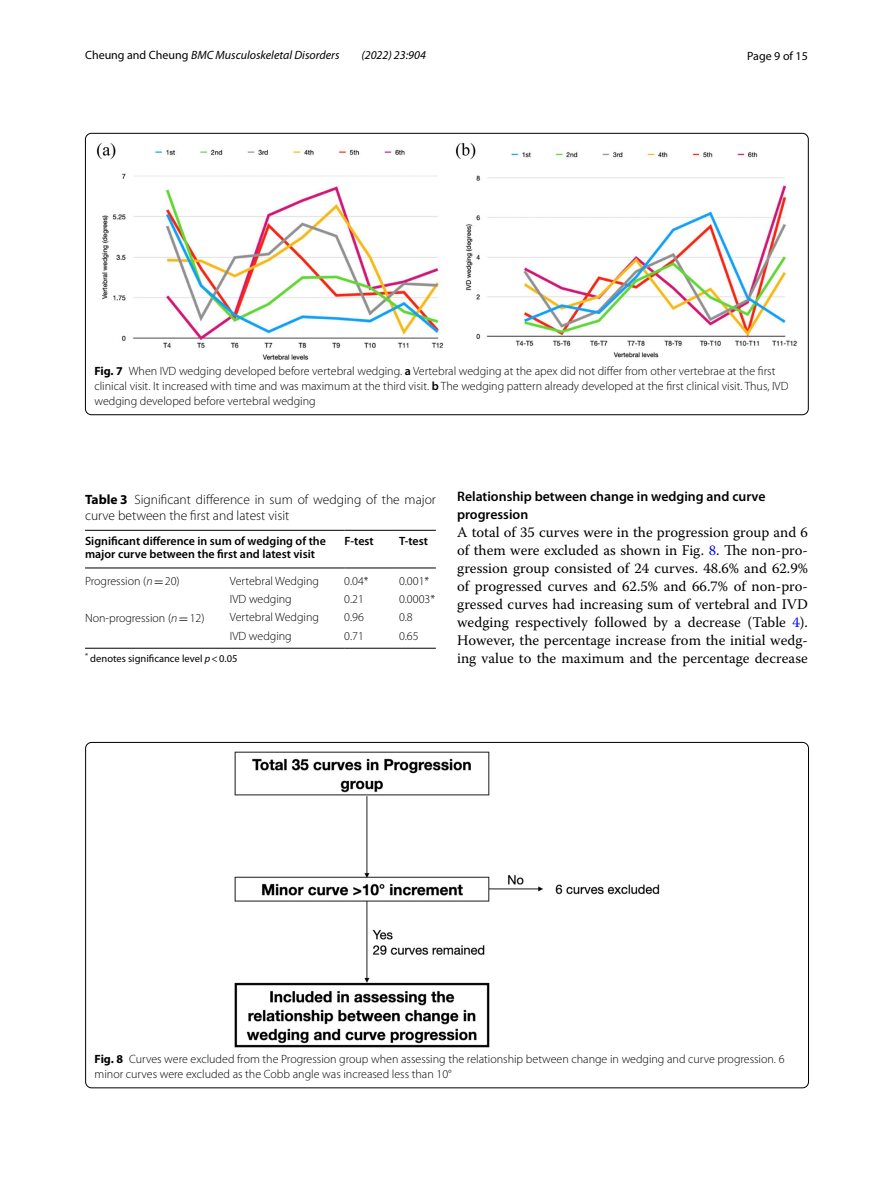
<style>
.page{position:relative;width:893px;height:1187px;background:#fff}
.page>*{position:absolute;margin:0;border:0;box-sizing:border-box;transform-origin:0 0}
.t1{font:14.7px/18px "Warnock Pro";color:#000;text-align:justify}
.t2{font:600 13.8px/18px "Myriad Pro";color:#000}
.t3{font:300 13.5px/16.5px "Myriad Pro";color:#000}
.t4{font:300 12px/15px "Myriad Pro";color:#000}
.t5{font:600 12px/13.5px "Myriad Pro";color:#000}
.t6{font:italic 12px "Myriad Pro";color:#000}
.t7{font:12px "Myriad Pro";color:#000}
.t8{font:10.5px "Myriad Pro";color:#000}
.s1{font-style:normal}
.s2{font-weight:700}
.s3{font-weight:600}
.s4{font-style:italic}
.s5{font-family:"MTSY";font-weight:400}
.s6{color:#00f}
</style>
<div class="page">
<img style="left:97px;top:142px;width:700px;height:218px">
<hr style="left:85px;top:530px;width:145px;height:1px;background:#000">
<hr style="left:230px;top:530px;width:114px;height:1px;background:#000">
<hr style="left:85px;top:567px;width:145px;height:1px;background:#000">
<hr style="left:230px;top:567px;width:114px;height:1px;background:#000">
<hr style="left:344px;top:530px;width:55px;height:1px;background:#000">
<hr style="left:344px;top:567px;width:55px;height:1px;background:#000">
<hr style="left:399px;top:530px;width:37px;height:1px;background:#000">
<hr style="left:399px;top:567px;width:37px;height:1px;background:#000">
<hr style="left:85px;top:648px;width:145px;height:1px;background:#000">
<hr style="left:230px;top:648px;width:114px;height:1px;background:#000">
<hr style="left:344px;top:648px;width:55px;height:1px;background:#000">
<hr style="left:399px;top:648px;width:37px;height:1px;background:#000">
<img style="left:234px;top:751px;width:426px;height:296px">
<p class="t6" style="left:85px;top:48px;width:256px"><span class="s1">Cheung and Cheung</span> BMC Musculoskeletal Disorders</p>
<p class="t6" style="left:361px;top:48px;width:66px">(2022) 23:904</p>
<p class="t7" style="left:747px;top:48px;width:62px">Page 9 of 15</p>
<p class="t4" style="left:94px;top:364px;width:695px"><span class="s2">Fig. 7</span> When IVD wedging developed before vertebral wedging. <span class="s3">a</span> Vertebral wedging at the apex did not differ from other vertebrae at the first clinical visit. It increased with time and was maximum at the third visit. <span class="s3">b</span> The wedging pattern already developed at the first clinical visit. Thus, IVD wedging developed before vertebral wedging</p>
<p class="t3" style="left:85px;top:491px;width:352px"><span class="s2">Table 3</span> Significant difference in sum of wedging of the major curve between the first and latest visit</p>
<p class="t5" style="left:85px;top:533px;width:242px">Significant difference in sum of wedging of the major curve between the first and latest visit</p>
<p class="t5" style="left:344px;top:533px;width:31px">F-test</p>
<p class="t5" style="left:399px;top:533px;width:30px">T-test</p>
<p class="t4" style="left:85px;top:573px;width:96px">Progression (<span class="s4">n</span><span class="s5">=</span>20)</p>
<p class="t4" style="left:230px;top:573px;width:91px">Vertebral Wedging</p>
<p class="t4" style="left:344px;top:573px;width:26px">0.04*</p>
<p class="t4" style="left:399px;top:573px;width:32px">0.001*</p>
<p class="t4" style="left:230px;top:592px;width:63px">IVD wedging</p>
<p class="t4" style="left:344px;top:592px;width:21px">0.21</p>
<p class="t4" style="left:399px;top:592px;width:38px">0.0003*</p>
<p class="t4" style="left:85px;top:610px;width:121px">Non-progression (<span class="s4">n</span><span class="s5">=</span>12)</p>
<p class="t4" style="left:230px;top:610px;width:91px">Vertebral Wedging</p>
<p class="t4" style="left:344px;top:610px;width:21px">0.96</p>
<p class="t4" style="left:399px;top:610px;width:15px">0.8</p>
<p class="t4" style="left:230px;top:628px;width:63px">IVD wedging</p>
<p class="t4" style="left:344px;top:628px;width:21px">0.71</p>
<p class="t4" style="left:399px;top:628px;width:21px">0.65</p>
<p class="t8" style="left:85px;top:652px;width:154px"><sup>*</sup> denotes significance level <span class="s4">p</span>&lt;0.05</p>
<p class="t2" style="left:457px;top:487px;width:310px">Relationship between change in wedging and curve progression</p>
<p class="t1" style="left:457px;top:523px;width:352px">A total of 35 curves were in the progression group and 6 of them were excluded as shown in Fig. <span class="s6">8</span>. The non-pro&shy;gression group consisted of 24 curves. 48.6% and 62.9% of progressed curves and 62.5% and 66.7% of non-pro&shy;gressed curves had increasing sum of vertebral and IVD wedging respectively followed by a decrease (Table <span class="s6">4</span>).<br>However, the percentage increase from the initial wedg&shy;ing value to the maximum and the percentage decrease</p>
<p class="t4" style="left:95px;top:1051px;width:691px"><span class="s2">Fig. 8</span> Curves were excluded from the Progression group when assessing the relationship between change in wedging and curve progression. 6 minor curves were excluded as the Cobb angle was increased less than 10°</p>
</div>
